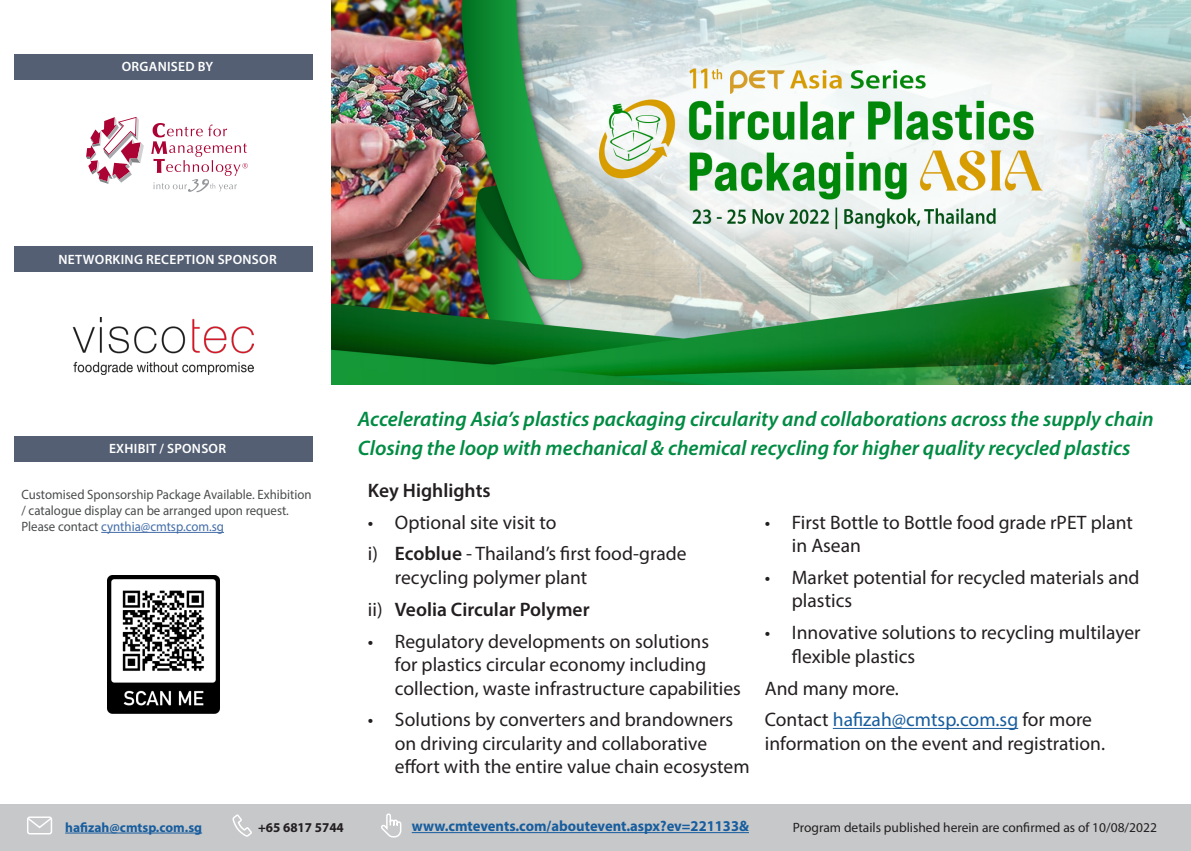
<style>
.page{position:relative;width:1191px;height:851px;background:#fff}
.page>*{position:absolute;margin:0;border:0;box-sizing:border-box;transform-origin:0 0}
.t1{font:italic 600 21px "Myriad Pro";color:#008b43}
.t2{font:19.5px/23.4px "Myriad Pro";color:#231f20}
.t3{font:600 19.5px "Myriad Pro";color:#231f20}
.t4{font:700 15px "Myriad Pro";color:#175d9e}
.t5{font:13.5px/16.2px "Myriad Pro";color:#4b4c4d;scale:.95 1}
.t6{font:13.5px "Myriad Pro";color:#231f20}
.t7{font:600 13.5px "Myriad Pro";letter-spacing:.02em;color:#fff}
.t8{font:700 13.5px "Myriad Pro";color:#175d9e}
.t9{font:700 13.5px "Myriad Pro";color:#231f20}
.s1{color:#436da8}
.s2{font-weight:600}
.s3{font-weight:400}
.s4{color:#175d9e}
</style>
<div class="page">
<div style="left:0;top:804px;width:1191px;height:46px;background:#c7c8ca"></div>
<hr style="left:412px;top:832px;width:337px;height:1px;background:#175d9e">
<svg style="left:381px;top:813px;width:21px;height:25px"></svg>
<svg style="left:232px;top:814px;width:20px;height:23px"></svg>
<div style="left:27px;top:816px;width:25px;height:18px;border:2px solid #fff;border-radius:2px"></div>
<svg style="left:27px;top:816px;width:26px;height:13px"></svg>
<hr style="left:65px;top:832px;width:137px;height:1px;background:#175d9e">
<hr style="left:833px;top:727px;width:185px;height:1px;background:#175d9e">
<svg style="left:86px;top:117px;width:58px;height:67px"></svg>
<svg style="left:151px;top:123px;width:97px;height:69px"></svg>
<div style="left:14px;top:246px;width:298px;height:26px;background:#545f73"></div>
<hr style="left:101px;top:532px;width:123px;height:1px;background:#436da8">
<div style="left:14px;top:436px;width:298px;height:25px;background:#545f73"></div>
<img style="left:108px;top:575px;width:111px;height:138px">
<img style="left:332px;top:0;width:859px;height:385px">
<div style="left:14px;top:54px;width:298px;height:26px;background:#545f73"></div>
<img style="left:73px;top:317px;width:181px;height:57px">
<p class="t7" style="left:122px;top:58px;width:93px">ORGANISED BY</p>
<p class="t7" style="left:58px;top:250px;width:220px">NETWORKING RECEPTION SPONSOR</p>
<p class="t7" style="left:109px;top:440px;width:119px">EXHIBIT / SPONSOR</p>
<p class="t5" style="left:22px;top:485px;width:307px">Customised Sponsorship Package Available. Exhibition / catalogue display can be arranged upon request.<br>Please contact <span class="s1">cynthia@cmtsp.com.sg</span></p>
<p class="t1" style="left:358px;top:405px;width:797px">Accelerating Asia’s plastics packaging circularity and collaborations across the supply chain</p>
<p class="t1" style="left:358px;top:434px;width:774px">Closing the loop with mechanical &amp; chemical recycling for higher quality recycled plastics</p>
<p class="t3" style="left:368px;top:477px;width:124px">Key Highlights</p>
<p class="t2" style="left:368px;top:510px;width:190px">• Optional site visit to</p>
<p class="t2" style="left:395px;top:542px;width:293px;text-indent:-27px">i) <span class="s2">Ecoblue</span> - Thailand’s first food-grade recycling polymer plant</p>
<p class="t3" style="left:368px;top:596px;width:223px"><span class="s3">ii)</span> Veolia Circular Polymer</p>
<p class="t2" style="left:395px;top:629px;width:347px;text-indent:-27px">• Regulatory developments on solutions<br>for plastics circular economy including collection, waste infrastructure capabilities</p>
<p class="t2" style="left:395px;top:707px;width:356px;text-indent:-27px">• Solutions by converters and brandowners on driving circularity and collaborative effort with the entire value chain ecosystem</p>
<p class="t2" style="left:792px;top:510px;width:343px;text-indent:-27px">• First Bottle to Bottle food grade rPET plant in Asean</p>
<p class="t2" style="left:792px;top:565px;width:349px;text-indent:-27px">• Market potential for recycled materials and plastics</p>
<p class="t2" style="left:792px;top:620px;width:350px;text-indent:-27px">• Innovative solutions to recycling multilayer flexible plastics</p>
<p class="t2" style="left:765px;top:676px;width:136px">And many more.</p>
<p class="t2" style="left:765px;top:707px;width:342px">Contact <span class="s4">hafizah@cmtsp.com.sg</span> for more information on the event and registration.</p>
<p class="t8" style="left:65px;top:818px;width:138px">hafizah@cmtsp.com.sg</p>
<p class="t9" style="left:258px;top:818px;width:87px">+65 6817 5744</p>
<p class="t4" style="left:412px;top:816px;width:339px">www.cmtevents.com/aboutevent.aspx?ev=221133&amp;</p>
<p class="t6" style="left:793px;top:818px;width:365px">Program details published herein are confirmed as of 10/08/2022</p>
</div>
